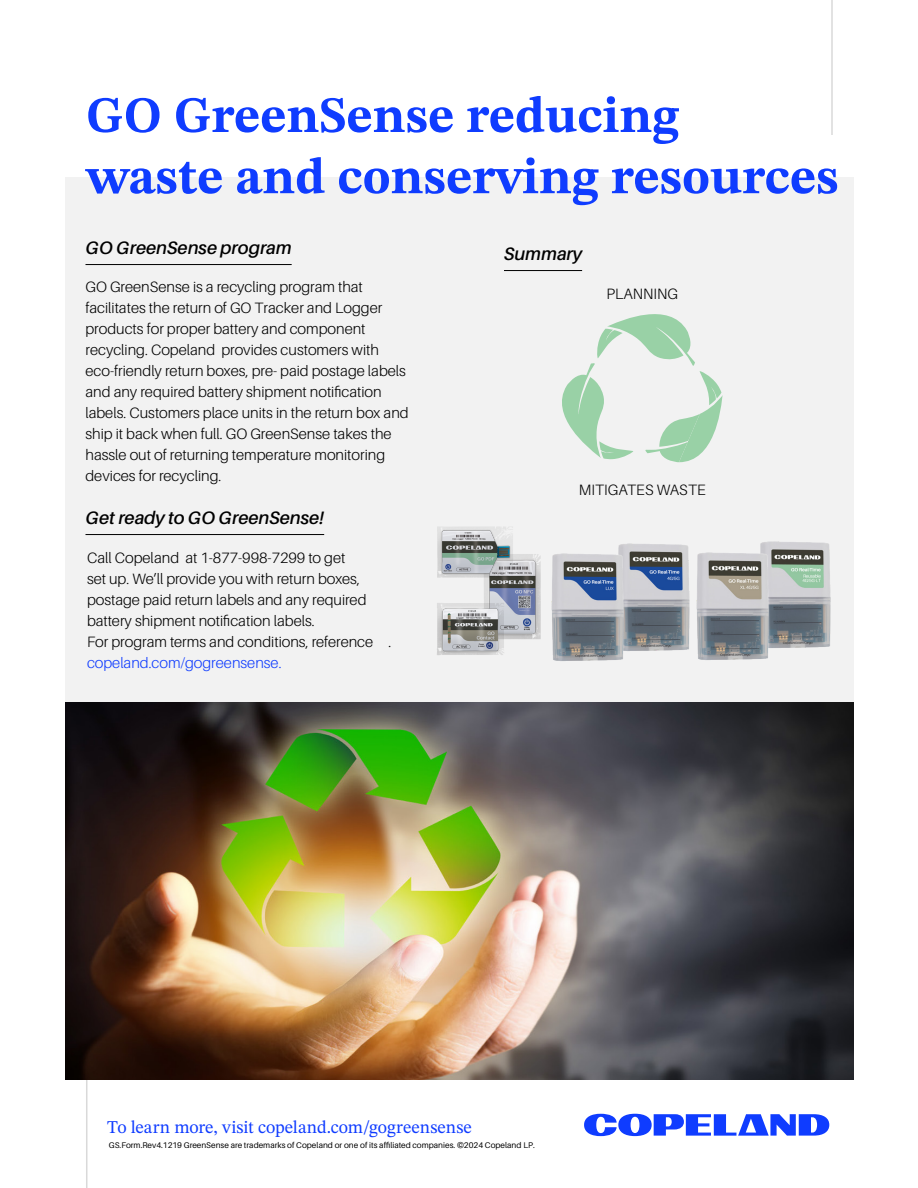
<style>
.page{position:relative;width:918px;height:1188px;background:#fff}
.page>*{position:absolute;margin:0;border:0;box-sizing:border-box;transform-origin:0 0}
.t1{font:700 51px/61.2px "STIX Two Text";color:#0f3cff}
.t2{font:italic 600 18px "Aileron";color:#000}
.t3{font:18px "STIX Two Text";letter-spacing:.005em;color:#0f3cff}
.t4{font:300 15px/21px "Aileron";color:#000}
.t5{font:300 15px "Aileron";color:#0f3cff}
.t6{font:8.25px "Aileron";color:#000}
</style>
<div class="page">
<div style="left:65px;top:177px;width:788px;height:903px;background:#f2f2f2"></div>
<hr style="left:831px;top:0;width:2px;height:135px;background:#d9d9d9">
<hr style="left:86px;top:1038px;width:1px;height:150px;background:#d9d9d9">
<hr style="left:86px;top:264px;width:206px;height:1px;background:#000">
<hr style="left:86px;top:534px;width:238px;height:1px;background:#000">
<hr style="left:504px;top:270px;width:78px;height:1px;background:#000">
<svg style="left:562px;top:314px;width:161px;height:148px"></svg>
<img style="left:760px;top:541px;width:71px;height:107px">
<img style="left:484px;top:554px;width:57px;height:85px">
<img style="left:437px;top:527px;width:80px;height:58px">
<img style="left:437px;top:596px;width:75px;height:59px">
<img style="left:696px;top:547px;width:79px;height:113px">
<img style="left:618px;top:543px;width:72px;height:108px">
<img style="left:551px;top:548px;width:79px;height:113px">
<img style="left:66px;top:702px;width:787px;height:378px">
<svg style="left:584px;top:1114px;width:245px;height:22px"></svg>
<h1 class="t1" style="left:86px;top:86px;width:754px">GO GreenSense reducing<br>waste and conserving resources</h1>
<h4 class="t2" style="left:86px;top:238px;width:208px">GO GreenSense program</h4>
<p class="t4" style="left:86px;top:277px;width:325px">GO GreenSense is a recycling program that facilitates the return of GO Tracker and Logger products for proper battery and component recycling. Copeland provides customers with eco-friendly return boxes, pre- paid postage labels and any required battery shipment notifcation labels. Customers place units in the return box and ship it back when full. GO GreenSense takes the hassle out of returning temperature monitoring devices for recycling.</p>
<h4 class="t2" style="left:86px;top:508px;width:240px">Get ready to GO GreenSense!</h4>
<p class="t4" style="left:87px;top:547px;width:306px">Call Copeland at 1-877-998-7299 to get<br>set up. We’ll provide you with return boxes, postage paid return labels and any required battery shipment notifcation labels.<br>For program terms and conditions, reference .</p>
<p class="t5" style="left:87px;top:655px;width:196px">copeland.com/gogreensense.</p>
<h4 class="t2" style="left:504px;top:244px;width:80px">Summary</h4>
<p class="t4" style="left:607px;top:284px;width:73px">PLANNING</p>
<p class="t4" style="left:579px;top:480px;width:129px">MITIGATES WASTE</p>
<p class="t3" style="left:107px;top:1114px;width:366px">To learn more, visit copeland.com/gogreensense</p>
<p class="t6" style="left:109px;top:1140px;width:427px">GS.Form.Rev4.1219 GreenSense are trademarks of Copeland or one of its affliated companies. ©2024 Copeland LP.</p>
</div>
